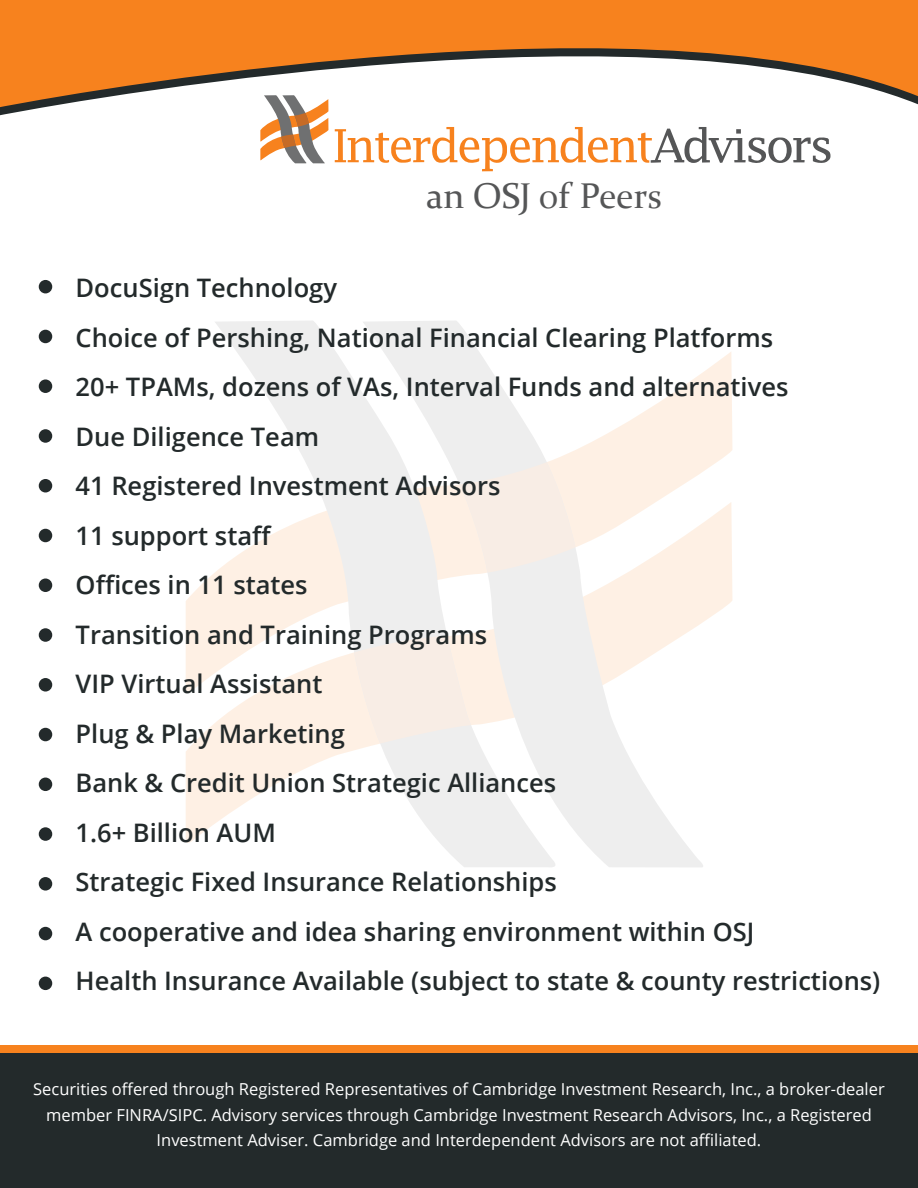
<style>
.page{position:relative;width:918px;height:1188px;background:#fff}
.page>*{position:absolute;margin:0;border:0;box-sizing:border-box;transform-origin:0 0}
.t1{font:35.85px "Constantia";color:#555657}
.t2{font:600 25.5px/49.5px "Open Sans";color:#232a2b}
.t3{font:16.5px/25.5px "Open Sans";color:#fff;text-align:center}
</style>
<div class="page">
<svg style="left:708px;top:352px;width:24px;height:116px;background:#fef2e7"></svg>
<svg style="left:186px;top:502px;width:546px;height:341px"></svg>
<svg style="left:214px;top:321px;width:148px;height:522px"></svg>
<svg style="left:362px;top:321px;width:346px;height:546px"></svg>
<svg style="left:354px;top:636px;width:117px;height:108px;background:#f7ede5"></svg>
<svg style="left:460px;top:462px;width:115px;height:111px;background:#f7ede6"></svg>
<div style="left:0;top:1045px;width:918px;height:132px;background:#f7821e"></div>
<div style="left:0;top:1053px;width:918px;height:135px;background:#232a2b"></div>
<svg style="left:260px;top:115px;width:69px;height:49px"></svg>
<svg style="left:335px;top:127px;width:496px;height:44px"></svg>
<svg style="left:0;top:107px;width:329px;height:8px"></svg>
<svg style="left:0;top:0;width:918px;height:107px;fill:#f7821e"></svg>
<div style="left:39px;top:280px;width:13px;height:13px;background:#232a2b;border-radius:50%"></div>
<div style="left:39px;top:330px;width:13px;height:13px;background:#232a2b;border-radius:50%"></div>
<div style="left:39px;top:379px;width:13px;height:14px;background:#232a2b;border-radius:50%"></div>
<div style="left:39px;top:429px;width:13px;height:14px;background:#232a2b;border-radius:50%"></div>
<div style="left:39px;top:479px;width:13px;height:13px;background:#232a2b;border-radius:50%"></div>
<div style="left:39px;top:529px;width:13px;height:13px;background:#232a2b;border-radius:50%"></div>
<div style="left:39px;top:579px;width:13px;height:13px;background:#232a2b;border-radius:50%"></div>
<div style="left:39px;top:628px;width:13px;height:14px;background:#232a2b;border-radius:50%"></div>
<div style="left:39px;top:678px;width:13px;height:14px;background:#232a2b;border-radius:50%"></div>
<div style="left:39px;top:728px;width:13px;height:13px;background:#232a2b;border-radius:50%"></div>
<div style="left:39px;top:778px;width:13px;height:13px;background:#232a2b;border-radius:50%"></div>
<div style="left:39px;top:827px;width:13px;height:14px;background:#232a2b;border-radius:50%"></div>
<div style="left:39px;top:877px;width:13px;height:14px;background:#232a2b;border-radius:50%"></div>
<div style="left:39px;top:927px;width:13px;height:13px;background:#232a2b;border-radius:50%"></div>
<div style="left:39px;top:977px;width:13px;height:13px;background:#232a2b;border-radius:50%"></div>
<h1 class="t1" style="left:426px;top:171px;width:237px">an OSJ of Peers</h1>
<p class="t2" style="left:76px;top:263px;width:806px">DocuSign Technology<br>Choice of Pershing, National Financial Clearing Platforms<br>20+ TPAMs, dozens of VAs, Interval Funds and alternatives<br>Due Diligence Team<br>41 Registered Investment Advisors<br>11 support staff<br>Offices in 11 states<br>Transition and Training Programs<br>VIP Virtual Assistant<br>Plug &amp; Play Marketing<br>Bank &amp; Credit Union Strategic Alliances<br>1.6+ Billion AUM<br>Strategic Fixed Insurance Relationships<br>A cooperative and idea sharing environment within OSJ<br>Health Insurance Available (subject to state &amp; county restrictions)</p>
<p class="t3" style="left:33px;top:1076px;width:853px">Securities offered through Registered Representatives of Cambridge Investment Research, Inc., a broker-dealer member FINRA/SIPC. Advisory services through Cambridge Investment Research Advisors, Inc., a Registered<br>Investment Adviser. Cambridge and Interdependent Advisors are not affiliated.</p>
</div>
